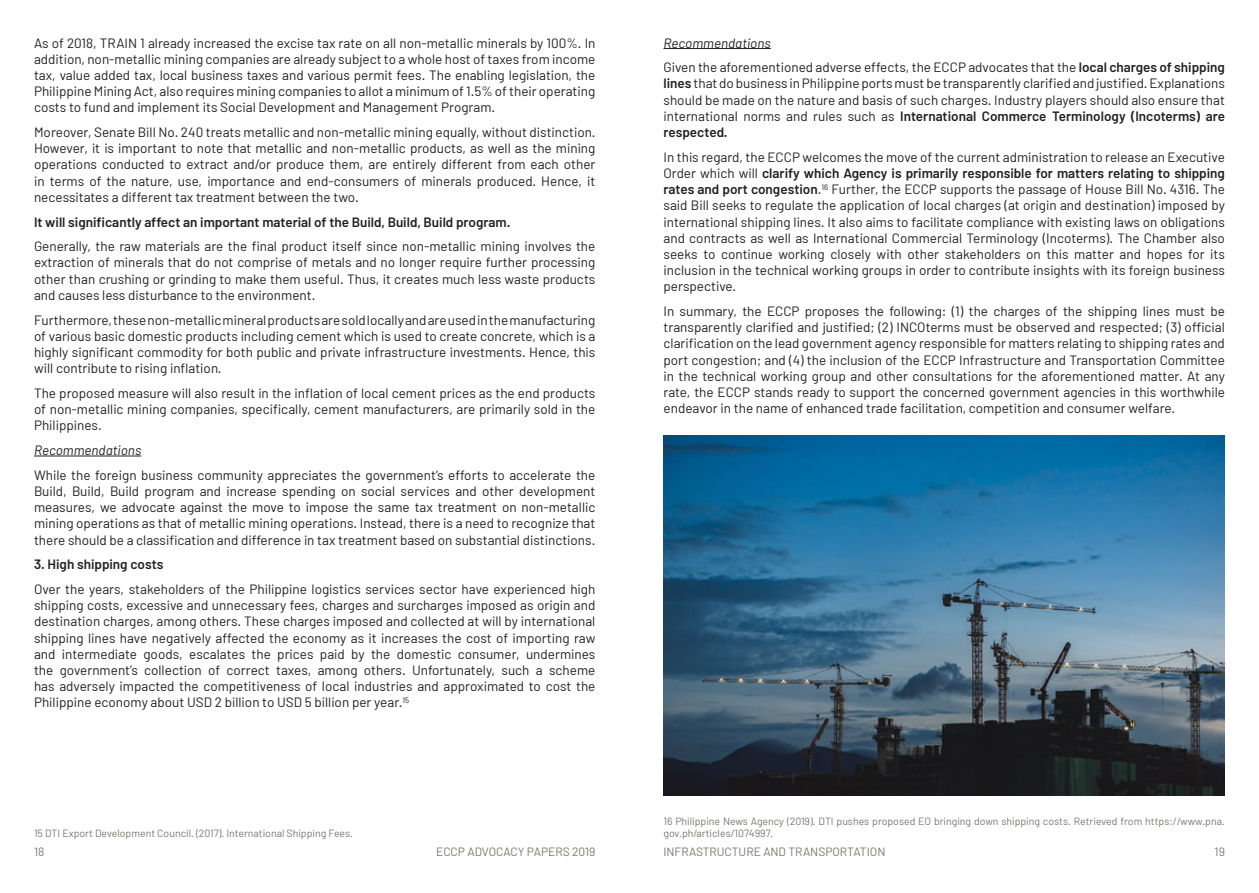
<style>
.page{position:relative;width:1259px;height:893px;background:#fff}
.page>*{position:absolute;margin:0;border:0;box-sizing:border-box;transform-origin:0 0}
.t1{font:13.5px/16.2px "Barlow";color:#231f20;text-align:justify}
.t2{font:600 13.5px "Barlow";color:#231f20}
.t3{font:italic 13.5px "Barlow";color:#231f20}
.t4{font:12px "Barlow";color:#79786e}
.t5{font:10.5px/12.6px "Barlow";color:#79786e}
.s1{font-style:italic}
.s2{font-weight:600}
</style>
<div class="page">
<hr style="left:34px;top:456px;width:107px;height:1px;background:#231f20">
<hr style="left:663px;top:48px;width:108px;height:1px;background:#231f20">
<img style="left:663px;top:436px;width:562px;height:360px">
<p class="t1" style="left:34px;top:34px;width:563px">As of 2018, TRAIN 1 already increased the excise tax rate on all non-metallic minerals by 100%. In addition, non-metallic mining companies are already subject to a whole host of taxes from income tax, value added tax, local business taxes and various permit fees. The enabling legislation, the Philippine Mining Act, also requires mining companies to allot a minimum of 1.5% of their operating costs to fund and implement its Social Development and Management Program.</p>
<p class="t1" style="left:34px;top:124px;width:563px">Moreover, Senate Bill No. 240 treats metallic and non-metallic mining equally, without distinction.<br>However, it is important to note that metallic and non-metallic products, as well as the mining operations conducted to extract and/or produce them, are entirely different from each other in terms of the nature, use, importance and end-consumers of minerals produced. Hence, it necessitates a different tax treatment between the two.</p>
<p class="t2" style="left:34px;top:213px;width:478px">It will significantly affect an important material of the Build, Build, Build program.</p>
<p class="t1" style="left:34px;top:238px;width:563px">Generally, the raw materials are the final product itself since non-metallic mining involves the extraction of minerals that do not comprise of metals and no longer require further processing other than crushing or grinding to make them useful. Thus, it creates much less waste products and causes less disturbance to the environment.</p>
<p class="t1" style="left:34px;top:311px;width:563px">Furthermore, these non-metallic mineral products are sold locally and are used in the manufacturing of various basic domestic products including cement which is used to create concrete, which is a highly significant commodity for both public and private infrastructure investments. Hence, this will contribute to rising inflation.</p>
<p class="t1" style="left:34px;top:385px;width:563px">The proposed measure will also result in the inflation of local cement prices as the end products of non-metallic mining companies, specifically, cement manufacturers, are primarily sold in the Philippines.</p>
<p class="t3" style="left:34px;top:442px;width:109px">Recommendations</p>
<p class="t1" style="left:34px;top:466px;width:563px">While the foreign business community appreciates the government’s efforts to accelerate the Build, Build, Build program and increase spending on social services and other development measures, we advocate against the move to impose the same tax treatment on non-metallic mining operations as that of metallic mining operations. Instead, there is a need to recognize that there should be a classification and difference in tax treatment based on substantial distinctions.</p>
<p class="t2" style="left:34px;top:556px;width:131px">3. High shipping costs</p>
<p class="t1" style="left:34px;top:581px;width:563px">Over the years, stakeholders of the Philippine logistics services sector have experienced high shipping costs, excessive and unnecessary fees, charges and surcharges imposed as origin and destination charges, among others. These charges imposed and collected at will by international shipping lines have negatively affected the economy as it increases the cost of importing raw and intermediate goods, escalates the prices paid by the domestic consumer, undermines the government’s collection of correct taxes, among others. Unfortunately, such a scheme has adversely impacted the competitiveness of local industries and approximated to cost the Philippine economy about USD 2 billion to USD 5 billion per year.<sup>15</sup></p>
<p class="t5" style="left:34px;top:827px;width:321px">15 DTI Export Development Council. (2017). International Shipping Fees.</p>
<p class="t1" style="left:663px;top:30px;width:563px;line-height:24.8px"><span class="s1">Recommendations<br></span>Given the aforementioned adverse effects, the ECCP advocates that the <span class="s2">local charges of shipping</span></p>
<p class="t1" style="left:663px;top:75px;width:563px"><span class="s2">lines</span> that do business in Philippine ports must be transparently clarified and justified. Explanations should be made on the nature and basis of such charges. Industry players should also ensure that international norms and rules such as <span class="s2">International Commerce Terminology (Incoterms) are respected.</span></p>
<p class="t1" style="left:663px;top:148px;width:563px">In this regard, the ECCP welcomes the move of the current administration to release an Executive Order which will <span class="s2">clarify which Agency is primarily responsible for matters relating to shipping rates and port congestion</span>.<sup>16</sup> Further, the ECCP supports the passage of House Bill No. 4316. The said Bill seeks to regulate the application of local charges (at origin and destination) imposed by international shipping lines. It also aims to facilitate compliance with existing laws on obligations and contracts as well as International Commercial Terminology (Incoterms). The Chamber also seeks to continue working closely with other stakeholders on this matter and hopes for its inclusion in the technical working groups in order to contribute insights with its foreign business perspective.</p>
<p class="t1" style="left:663px;top:303px;width:563px">In summary, the ECCP proposes the following: (1) the charges of the shipping lines must be transparently clarified and justified; (2) INCOterms must be observed and respected; (3) official clarification on the lead government agency responsible for matters relating to shipping rates and port congestion; and (4) the inclusion of the ECCP Infrastructure and Transportation Committee in the technical working group and other consultations for the aforementioned matter. At any rate, the ECCP stands ready to support the concerned government agencies in this worthwhile endeavor in the name of enhanced trade facilitation, competition and consumer welfare.</p>
<p class="t5" style="left:663px;top:814px;width:563px">16 Philippine News Agency (2019). DTI pushes proposed EO bringing down shipping costs. Retrieved from https://www.pna. gov.ph/articles/1074997.</p>
<p class="t4" style="left:34px;top:844px;width:12px">18</p>
<p class="t4" style="left:436px;top:844px;width:161px">ECCP ADVOCACY PAPERS 2019</p>
<p class="t4" style="left:663px;top:844px;width:223px">INFRASTRUCTURE AND TRANSPORTATION</p>
<p class="t4" style="left:1214px;top:844px;width:12px">19</p>
</div>
